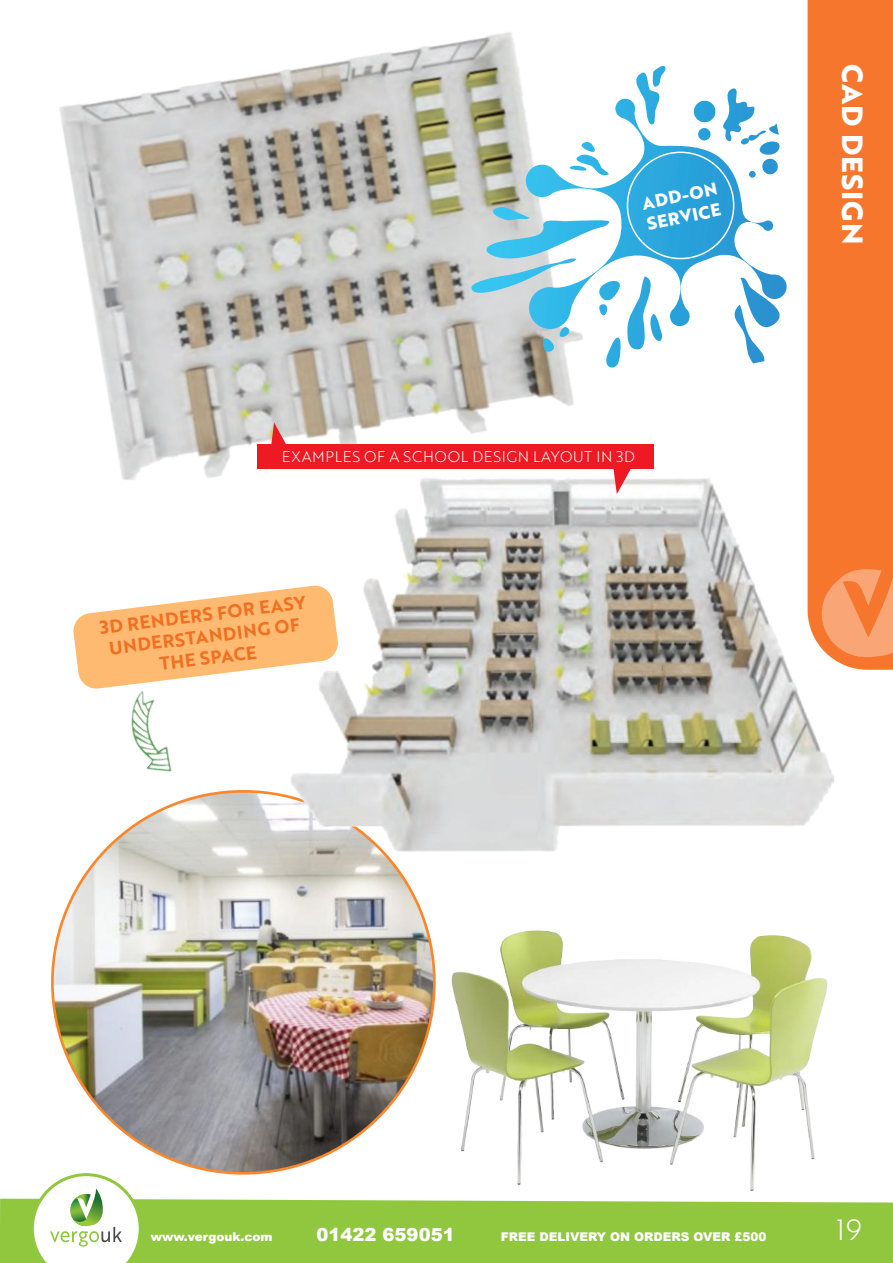
<style>
.page{position:relative;width:893px;height:1263px;background:#fff}
.page>*{position:absolute;margin:0;border:0;box-sizing:border-box;transform-origin:0 0}
.t1{font:700 28.5px "Brother 1816 Extra";letter-spacing:.04em;color:#fff}
.t2{font:28.5px "Brother 1816 Light";color:#fff}
.t3{font:18px/21.6px "Brother 1816 Bold";color:#f16f21;text-align:center}
.t4{font:900 18px "Arial";color:#fff}
.t5{font:700 17.4px/20.9px "Brother 1816 Extra";color:#fff}
.t6{font:15px "Brother 1816 Light";letter-spacing:.04em;color:#fff}
.t7{font:900 12px "Arial";color:#fff}
</style>
<div class="page">
<hr style="left:0;top:1198px;width:1px;height:65px;background:#90c73f">
<div style="left:0;top:1199px;width:893px;height:64px;background:#90c73f"></div>
<svg style="left:31px;top:1173px;width:111px;height:90px"></svg>
<div style="left:808px;top:0;width:85px;height:670px;background:#f7762d"></div>
<svg style="left:840px;top:554px;width:53px;height:103px;background:#f89156"></svg>
<img style="left:52px;top:791px;width:382px;height:382px;border-radius:190px">
<img style="left:59px;top:32px;width:576px;height:448px">
<img style="left:274px;top:438px;width:566px;height:447px">
<div style="left:257px;top:444px;width:396px;height:24px;background:#ef1923"></div>
<svg style="left:270px;top:423px;width:22px;height:21px"></svg>
<svg style="left:612px;top:468px;width:22px;height:26px"></svg>
<svg style="left:73px;top:585px;width:266px;height:105px"></svg>
<img style="left:87px;top:673px;width:128px;height:128px">
<svg style="left:524px;top:66px;width:263px;height:264px"></svg>
<svg style="left:623px;top:148px;width:115px;height:115px;background:#48b0e0"></svg>
<img style="left:413px;top:907px;width:416px;height:303px">
<h3 class="t5" style="left:640px;top:193px;width:78px;rotate:-12deg">ADD-ON<br>SERVICE</h3>
<p class="t6" style="left:282px;top:445px;width:355px">EXAMPLES OF A SCHOOL DESIGN LAYOUT IN 3D</p>
<h2 class="t3" style="left:99px;top:616px;width:209px;rotate:-7deg">3D RENDERS FOR EASY<br>UNDERSTANDING OF<br>THE SPACE</h2>
<h1 class="t1" style="left:874px;top:64px;width:182px;rotate:90deg">CAD DESIGN</h1>
<p class="t7" style="left:151px;top:1228px;width:123px">www.vergouk.com</p>
<h2 class="t4" style="left:317px;top:1221px;width:140px">01422 659051</h2>
<p class="t7" style="left:501px;top:1228px;width:267px">FREE DELIVERY ON ORDERS OVER £500</p>
<h1 class="t2" style="left:836px;top:1208px;width:27px">19</h1>
</div>
